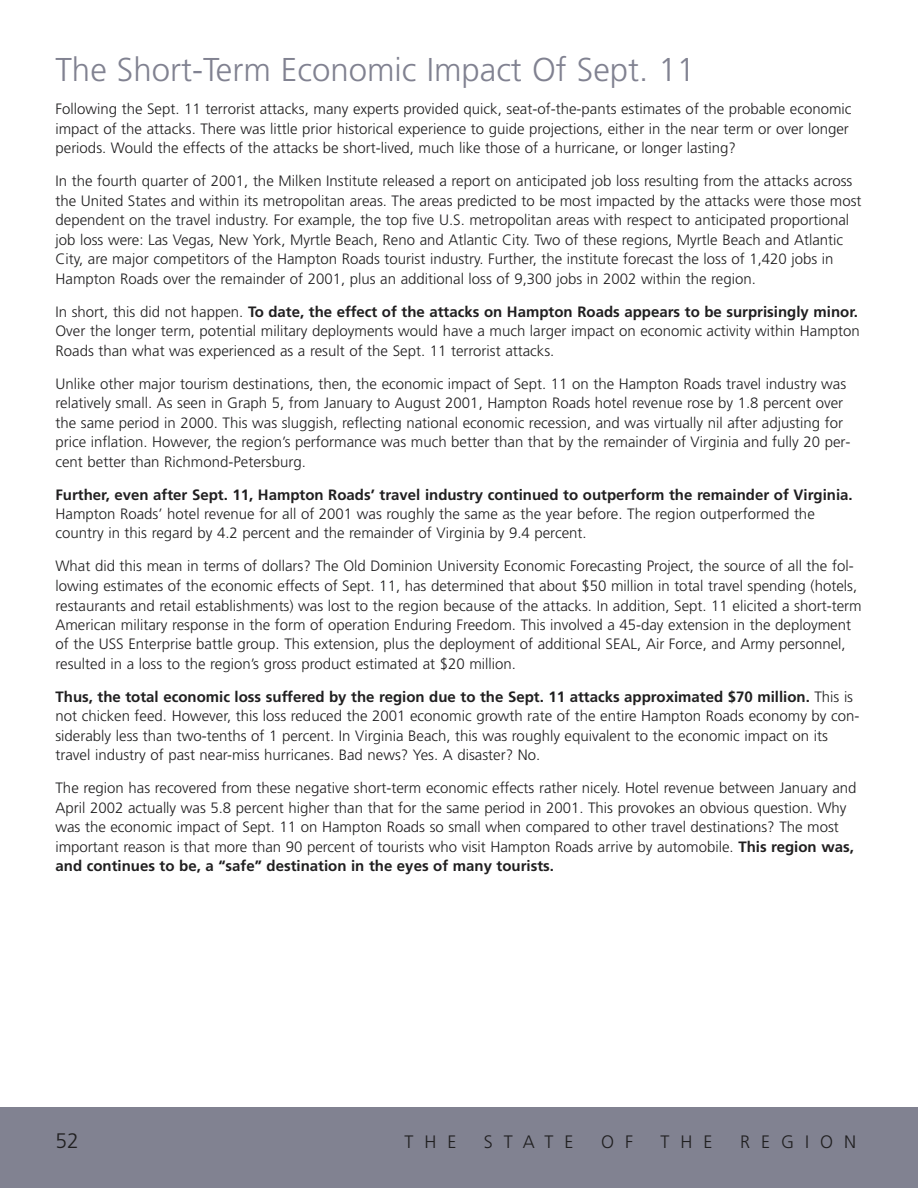
<style>
.page{position:relative;width:918px;height:1188px;background:#fff}
.page>*{position:absolute;margin:0;border:0;box-sizing:border-box;transform-origin:0 0}
.t1{font:300 33px "Frutiger";color:#818291}
.t2{font:300 21px "Frutiger";color:#201f20}
.t3{font:300 18px "Frutiger";letter-spacing:.61em;color:#201f20}
.t4{font:300 15px/19.5px "Frutiger";color:#201f20}
.t5{font:700 15px "Frutiger";color:#201f20}
.s1{font-weight:700}
</style>
<div class="page">
<div style="left:0;top:1108px;width:918px;height:80px;background:#818291"></div>
<h1 class="t1" style="left:56px;top:56px;width:641px">The Short-Term Economic Impact Of Sept. 11</h1>
<p class="t4" style="left:56px;top:100px;width:798px">Following the Sept. 11 terrorist attacks, many experts provided quick, seat-of-the-pants estimates of the probable economic impact of the attacks. There was little prior historical experience to guide projections, either in the near term or over longer periods. Would the effects of the attacks be short-lived, much like those of a hurricane, or longer lasting?</p>
<p class="t4" style="left:56px;top:172px;width:808px">In the fourth quarter of 2001, the Milken Institute released a report on anticipated job loss resulting from the attacks across the United States and within its metropolitan areas. The areas predicted to be most impacted by the attacks were those most dependent on the travel industry. For example, the top five U.S. metropolitan areas with respect to anticipated proportional job loss were: Las Vegas, New York, Myrtle Beach, Reno and Atlantic City. Two of these regions, Myrtle Beach and Atlantic City, are major competitors of the Hampton Roads tourist industry. Further, the institute forecast the loss of 1,420 jobs in Hampton Roads over the remainder of 2001, plus an additional loss of 9,300 jobs in 2002 within the region.</p>
<p class="t4" style="left:55px;top:303px;width:806px">In short, this did not happen. <span class="s1">To date, the effect of the attacks on Hampton Roads appears to be surprisingly minor.<br></span>Over the longer term, potential military deployments would have a much larger impact on economic activity within Hampton<br>Roads than what was experienced as a result of the Sept. 11 terrorist attacks.</p>
<p class="t4" style="left:55px;top:375px;width:797px">Unlike other major tourism destinations, then, the economic impact of Sept. 11 on the Hampton Roads travel industry was relatively small. As seen in Graph 5, from January to August 2001, Hampton Roads hotel revenue rose by 1.8 percent over the same period in 2000. This was sluggish, reflecting national economic recession, and was virtually nil after adjusting for price inflation. However, the region’s performance was much better than that by the remainder of Virginia and fully 20 per&shy;cent better than Richmond-Petersburg.</p>
<p class="t5" style="left:55px;top:488px;width:799px">Further, even after Sept. 11, Hampton Roads’ travel industry continued to outperform the remainder of Virginia.</p>
<p class="t4" style="left:55px;top:505px;width:761px">Hampton Roads’ hotel revenue for all of 2001 was roughly the same as the year before. The region outperformed the country in this regard by 4.2 percent and the remainder of Virginia by 9.4 percent.</p>
<p class="t4" style="left:55px;top:558px;width:808px">What did this mean in terms of dollars? The Old Dominion University Economic Forecasting Project, the source of all the fol&shy;lowing estimates of the economic effects of Sept. 11, has determined that about $50 million in total travel spending (hotels, restaurants and retail establishments) was lost to the region because of the attacks. In addition, Sept. 11 elicited a short-term American military response in the form of operation Enduring Freedom. This involved a 45-day extension in the deployment of the USS Enterprise battle group. This extension, plus the deployment of additional SEAL, Air Force, and Army personnel, resulted in a loss to the region’s gross product estimated at $20 million.</p>
<p class="t4" style="left:55px;top:688px;width:806px"><span class="s1">Thus, the total economic loss suffered by the region due to the Sept. 11 attacks approximated $70 million.</span> This is not chicken feed. However, this loss reduced the 2001 economic growth rate of the entire Hampton Roads economy by con&shy;siderably less than two-tenths of 1 percent. In Virginia Beach, this was roughly equivalent to the economic impact on its travel industry of past near-miss hurricanes. Bad news? Yes. A disaster? No.</p>
<p class="t4" style="left:55px;top:780px;width:803px">The region has recovered from these negative short-term economic effects rather nicely. Hotel revenue between January and April 2002 actually was 5.8 percent higher than that for the same period in 2001. This provokes an obvious question. Why was the economic impact of Sept. 11 on Hampton Roads so small when compared to other travel destinations? The most important reason is that more than 90 percent of tourists who visit Hampton Roads arrive by automobile. <span class="s1">This region was, and continues to be, a “safe” destination in the eyes of many tourists.</span></p>
<h2 class="t2" style="left:56px;top:1133px;width:25px">52</h2>
<p class="t3" style="left:404px;top:1134px;width:54px">THE</p>
<p class="t3" style="left:484px;top:1134px;width:91px">STATE</p>
<p class="t3" style="left:601px;top:1134px;width:33px">O F</p>
<p class="t3" style="left:661px;top:1134px;width:54px">THE</p>
<p class="t3" style="left:740px;top:1134px;width:118px">REGION</p>
</div>
